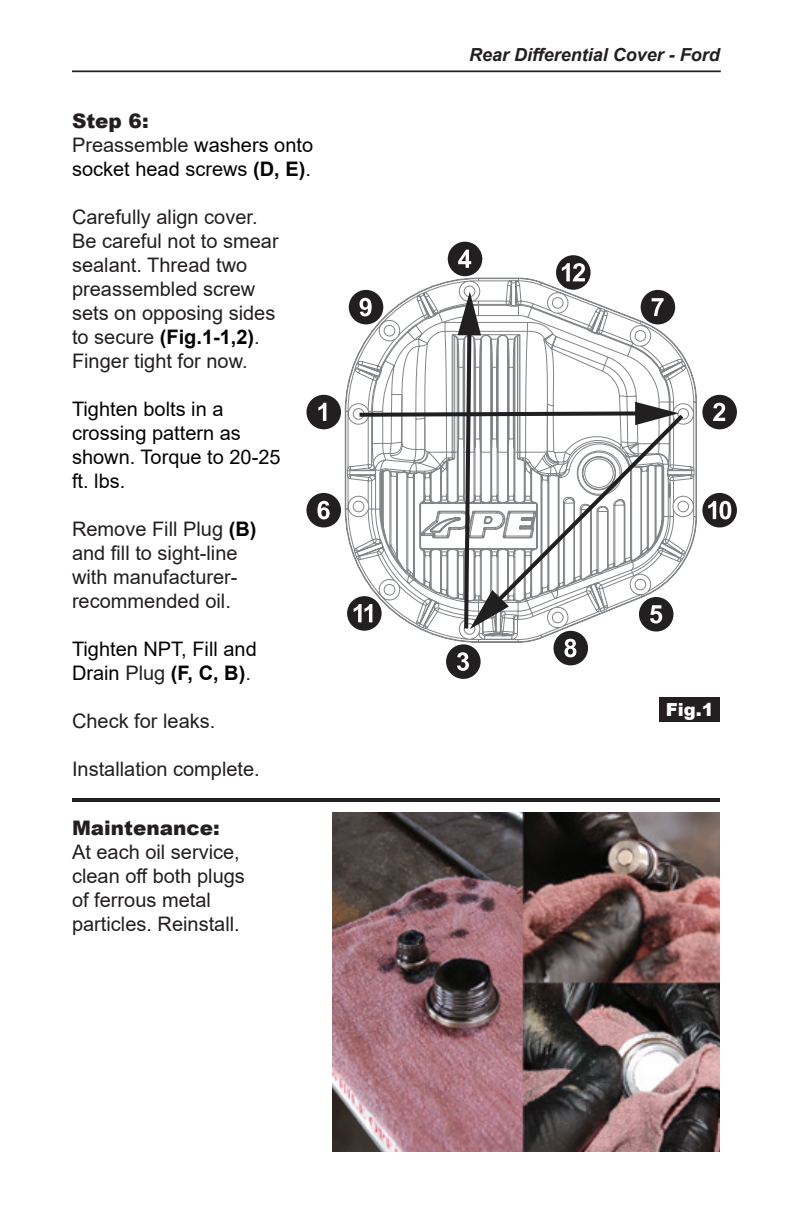
<style>
.page{position:relative;width:792px;height:1224px;background:#fff}
.page>*{position:absolute;margin:0;border:0;box-sizing:border-box;transform-origin:0 0}
.t1{font:20px/24px "Arial";color:#231f20}
.t2{font:20px/24px "Arial";color:#040503}
.t3{font:900 20px "Arial";color:#231f20}
.t4{font:italic 700 18px "Arial";color:#231f20}
.t5{font:900 18px "Arial";color:#fff}
.s1{color:#231f20}
.s2{font-weight:700}
.s3{font-weight:700;color:#040503}
</style>
<div class="page">
<hr style="left:72px;top:70px;width:649px;height:2px;background:#231f20">
<img style="left:332px;top:812px;width:388px;height:340px">
<hr style="left:72px;top:798px;width:648px;height:4px;background:#231f20">
<svg style="left:344px;top:277px;width:353px;height:366px"></svg>
<div style="left:306px;top:395px;width:35px;height:34px;background:#211f1f;border-radius:50%"></div>
<svg style="left:318px;top:403px;width:8px;height:18px"></svg>
<div style="left:349px;top:290px;width:34px;height:34px;background:#211f1f;border-radius:50%"></div>
<div style="left:448px;top:242px;width:34px;height:34px;background:#211f1f;border-radius:50%"></div>
<svg style="left:458px;top:250px;width:13px;height:18px"></svg>
<div style="left:556px;top:255px;width:35px;height:35px;background:#211f1f;border-radius:50%"></div>
<svg style="left:562px;top:263px;width:23px;height:18px"></svg>
<div style="left:641px;top:290px;width:34px;height:34px;background:#211f1f;border-radius:50%"></div>
<div style="left:702px;top:395px;width:35px;height:34px;background:#211f1f;border-radius:50%"></div>
<svg style="left:713px;top:403px;width:12px;height:18px"></svg>
<div style="left:306px;top:493px;width:35px;height:34px;background:#211f1f;border-radius:50%"></div>
<svg style="left:317px;top:501px;width:13px;height:18px"></svg>
<div style="left:702px;top:493px;width:35px;height:34px;background:#211f1f;border-radius:50%"></div>
<svg style="left:708px;top:501px;width:23px;height:18px"></svg>
<div style="left:554px;top:631px;width:34px;height:34px;background:#211f1f;border-radius:50%"></div>
<svg style="left:564px;top:639px;width:12px;height:18px"></svg>
<div style="left:446px;top:644px;width:35px;height:35px;background:#211f1f;border-radius:50%"></div>
<svg style="left:457px;top:652px;width:12px;height:19px"></svg>
<div style="left:347px;top:596px;width:35px;height:35px;background:#211f1f;border-radius:50%"></div>
<svg style="left:679px;top:410px;width:9px;height:200px"></svg>
<svg style="left:354px;top:292px;width:325px;height:341px"></svg>
<div style="left:660px;top:697px;width:60px;height:25px;background:#231f20"></div>
<p class="t3" style="left:72px;top:106px;width:78px">Step 6:</p>
<p class="t2" style="left:72px;top:133px;width:243px"><span class="s1">Preassemble</span> washers onto socket head screws <span class="s2">(D, E)</span>.</p>
<p class="t1" style="left:72px;top:205px;width:208px">Carefully align cover.<br>Be careful not to smear sealant. Thread two preassembled screw sets on opposing sides to secure <span class="s3">(Fig.1-1,2)</span>.<br>Finger tight for now.</p>
<p class="t2" style="left:72px;top:397px;width:153px">Tighten bolts in a</p>
<p class="t2" style="left:72px;top:421px;width:210px">crossing pattern as shown. Torque to 20-25 ft. lbs.</p>
<p class="t1" style="left:72px;top:517px;width:186px">Remove Fill Plug <span class="s3">(B) </span>and fill to sight-line with manufacturer&shy;recommended oil.</p>
<p class="t2" style="left:72px;top:637px;width:186px">Tighten NPT, Fill and<br>Drain <span class="s1">Plug</span> <span class="s2">(F, C, B)</span><span class="s1">.</span></p>
<p class="t1" style="left:72px;top:709px;width:145px">Check for leaks.</p>
<p class="t1" style="left:72px;top:757px;width:189px">Installation complete.</p>
<p class="t3" style="left:72px;top:814px;width:149px">Maintenance:</p>
<p class="t1" style="left:72px;top:840px;width:174px">At each oil service, clean off both plugs of ferrous metal particles. Reinstall.</p>
<p class="t4" style="left:469px;top:43px;width:252px">Rear Differential Cover - Ford</p>
<p class="t5" style="left:666px;top:697px;width:50px">Fig.1</p>
</div>
